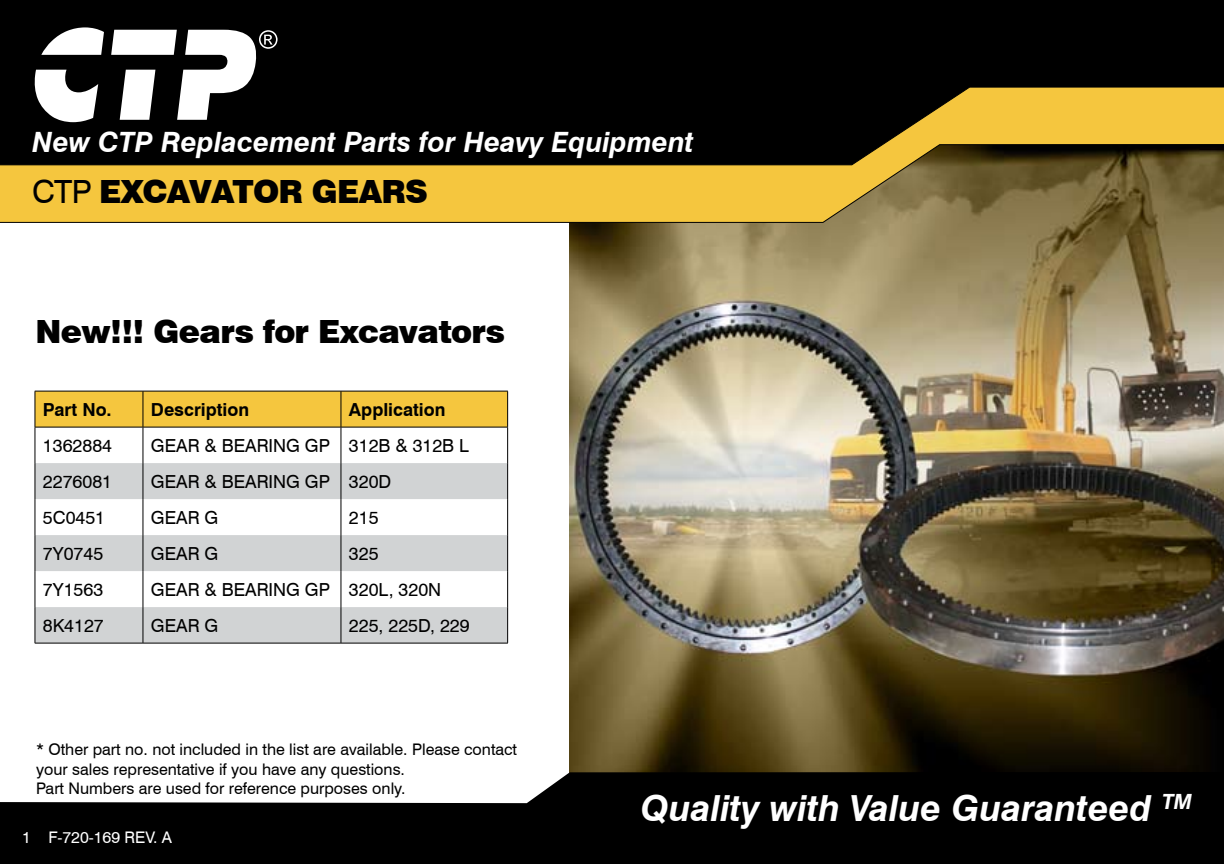
<style>
.page{position:relative;width:1224px;height:864px;background:#fff}
.page>*{position:absolute;margin:0;border:0;box-sizing:border-box;transform-origin:0 0}
.t1{font:italic 700 36px "Swiss 721 BT";color:#fff}
.t2{font:900 32px "Swiss 721 BT";letter-spacing:-.025em;color:#000}
.t3{font:italic 700 28px "Swiss 721 BT";color:#fff}
.t4{font:18px "Swiss 721 BT";color:#000}
.t5{font:700 18px "Swiss 721 BT";color:#000}
.t6{font:16px/19.2px "Swiss 721 BT";color:#000}
.t7{font:16px "Swiss 721 BT";color:#fff}
.s1{font-weight:400}
</style>
<div class="page">
<img style="left:569px;top:223px;width:655px;height:549px">
<div style="left:0;top:0;width:1224px;height:86px;background:#000"></div>
<svg style="left:0;top:86px;width:1224px;height:137px;background:#786222"></svg>
<svg style="left:41px;top:27px;width:63px;height:28px"></svg>
<svg style="left:35px;top:70px;width:63px;height:52px"></svg>
<svg style="left:111px;top:30px;width:167px;height:90px"></svg>
<svg style="left:0;top:772px;width:1224px;height:92px;background:#262625"></svg>
<div style="left:36px;top:392px;width:471px;height:35px;background:#f5c63e"></div>
<svg style="left:36px;top:463px;width:471px;height:180px;fill:#d1d3d4"></svg>
<hr style="left:35px;top:427px;width:108px;height:1px;background:#000">
<hr style="left:143px;top:427px;width:198px;height:1px;background:#000">
<hr style="left:341px;top:427px;width:167px;height:1px;background:#000">
<hr style="left:35px;top:391px;width:108px;height:1px;background:#000">
<hr style="left:35px;top:391px;width:1px;height:36px;background:#000">
<hr style="left:143px;top:391px;width:198px;height:1px;background:#000">
<hr style="left:143px;top:391px;width:1px;height:36px;background:#000">
<hr style="left:341px;top:391px;width:167px;height:1px;background:#000">
<hr style="left:341px;top:391px;width:1px;height:36px;background:#000">
<hr style="left:507px;top:391px;width:1px;height:36px;background:#000">
<hr style="left:35px;top:427px;width:1px;height:36px;background:#000">
<hr style="left:143px;top:427px;width:1px;height:36px;background:#000">
<hr style="left:341px;top:427px;width:1px;height:36px;background:#000">
<hr style="left:507px;top:427px;width:1px;height:36px;background:#000">
<hr style="left:35px;top:463px;width:1px;height:36px;background:#000">
<hr style="left:143px;top:463px;width:1px;height:36px;background:#000">
<hr style="left:341px;top:463px;width:1px;height:36px;background:#000">
<hr style="left:507px;top:463px;width:1px;height:36px;background:#000">
<hr style="left:35px;top:499px;width:1px;height:36px;background:#000">
<hr style="left:143px;top:499px;width:1px;height:36px;background:#000">
<hr style="left:341px;top:499px;width:1px;height:36px;background:#000">
<hr style="left:507px;top:499px;width:1px;height:36px;background:#000">
<hr style="left:35px;top:535px;width:1px;height:36px;background:#000">
<hr style="left:143px;top:535px;width:1px;height:36px;background:#000">
<hr style="left:341px;top:535px;width:1px;height:36px;background:#000">
<hr style="left:507px;top:535px;width:1px;height:36px;background:#000">
<hr style="left:35px;top:571px;width:1px;height:36px;background:#000">
<hr style="left:143px;top:571px;width:1px;height:36px;background:#000">
<hr style="left:341px;top:571px;width:1px;height:36px;background:#000">
<hr style="left:507px;top:571px;width:1px;height:36px;background:#000">
<hr style="left:35px;top:607px;width:1px;height:36px;background:#000">
<hr style="left:143px;top:607px;width:1px;height:36px;background:#000">
<hr style="left:341px;top:607px;width:1px;height:36px;background:#000">
<hr style="left:507px;top:607px;width:1px;height:36px;background:#000">
<hr style="left:35px;top:643px;width:108px;height:1px;background:#000">
<hr style="left:143px;top:643px;width:198px;height:1px;background:#000">
<hr style="left:341px;top:643px;width:167px;height:1px;background:#000">
<h3 class="t3" style="left:32px;top:125px;width:663px">New CTP Replacement Parts for Heavy Equipment</h3>
<h2 class="t2" style="left:32px;top:172px;width:397px"><span class="s1">CTP</span> EXCAVATOR GEARS</h2>
<h2 class="t2" style="left:35px;top:312px;width:471px">New!!! Gears for Excavators</h2>
<p class="t5" style="left:43px;top:399px;width:70px">Part No.</p>
<p class="t5" style="left:151px;top:399px;width:100px">Description</p>
<p class="t5" style="left:349px;top:399px;width:98px">Application</p>
<p class="t4" style="left:43px;top:435px;width:71px">1362884</p>
<p class="t4" style="left:151px;top:435px;width:319px">GEAR &amp; BEARING GP 312B &amp; 312B L</p>
<p class="t4" style="left:43px;top:471px;width:71px">2276081</p>
<p class="t4" style="left:151px;top:471px;width:242px">GEAR &amp; BEARING GP 320D</p>
<p class="t4" style="left:43px;top:507px;width:64px">5C0451</p>
<p class="t4" style="left:151px;top:507px;width:69px">GEAR G</p>
<p class="t4" style="left:349px;top:507px;width:31px">215</p>
<p class="t4" style="left:43px;top:543px;width:62px">7Y0745</p>
<p class="t4" style="left:151px;top:543px;width:69px">GEAR G</p>
<p class="t4" style="left:349px;top:543px;width:31px">325</p>
<p class="t4" style="left:43px;top:579px;width:62px">7Y1563</p>
<p class="t4" style="left:151px;top:579px;width:292px">GEAR &amp; BEARING GP 320L, 320N</p>
<p class="t4" style="left:43px;top:615px;width:62px">8K4127</p>
<p class="t4" style="left:151px;top:615px;width:69px">GEAR G</p>
<p class="t4" style="left:349px;top:615px;width:122px">225, 225D, 229</p>
<p class="t6" style="left:36px;top:740px;width:483px">* Other part no. not included in the list are available. Please contact your sales representative if you have any questions.<br>Part Numbers are used for reference purposes only.</p>
<p class="t7" style="left:22px;top:827px;width:151px">1 F-720-169 REV. A</p>
<h1 class="t1" style="left:641px;top:786px;width:553px">Quality with Value Guaranteed <sup>TM</sup></h1>
</div>
